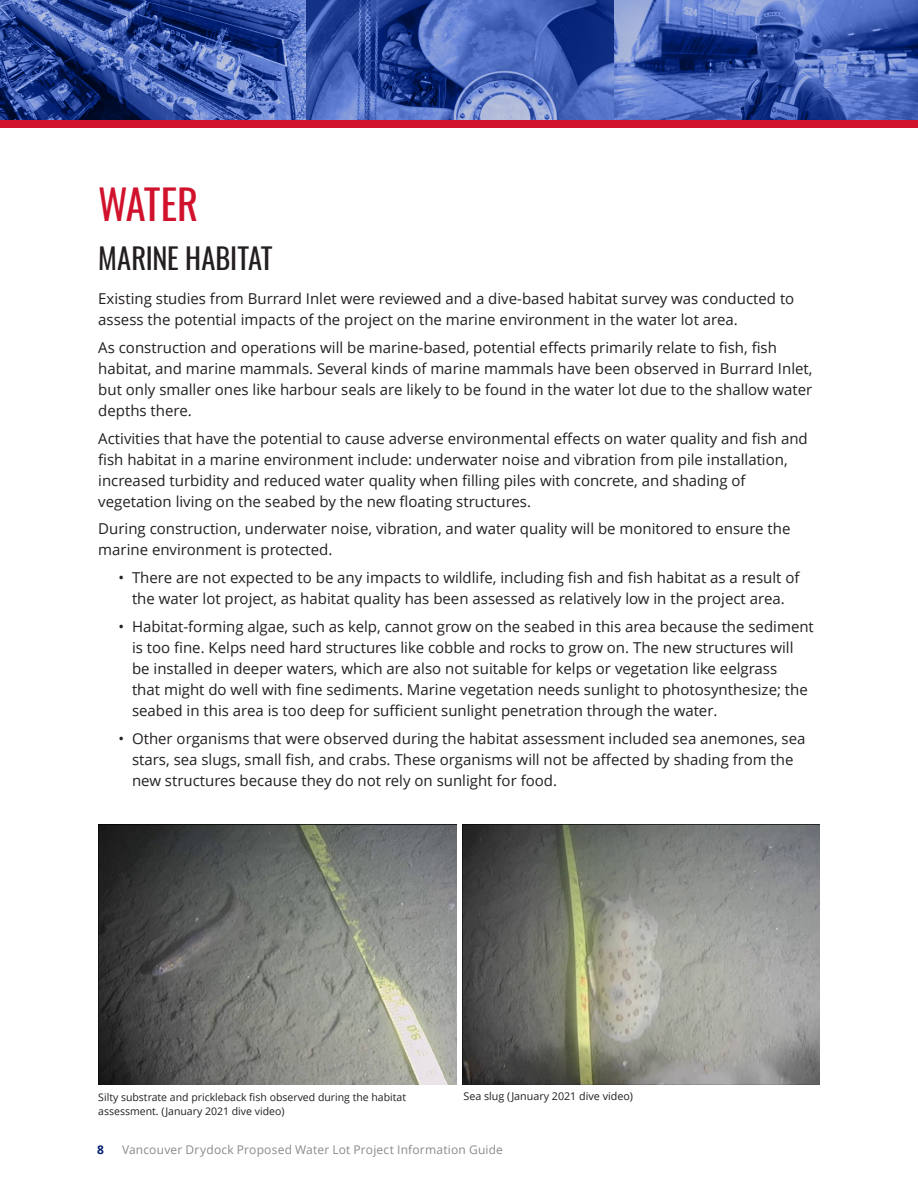
<style>
.page{position:relative;width:918px;height:1188px;background:#fff}
.page>*{position:absolute;margin:0;border:0;box-sizing:border-box;transform-origin:0 0}
.Section_Header{font:40.5px "Oswald";letter-spacing:-.025em;color:#d1122c}
.Subhead_Black{font:28.5px "Oswald";letter-spacing:-.01em;color:#231f20}
.t1{font:15px/21px "Open Sans";color:#231f20}
.t2{font:12px "Open Sans";letter-spacing:.015em;color:#8a8a8e}
.t3{font:700 12px "Open Sans";color:#001e71}
.t4{font:10.8px "Open Sans";color:#231f20}
.t5{font:10.5px/13.5px "Open Sans";color:#231f20}
</style>
<div class="page">
<svg style="left:0;top:0;width:918px;height:120px;background:#415ca8"></svg>
<div style="left:0;top:120px;width:918px;height:8px;background:#d1122c"></div>
<img style="left:98px;top:825px;width:358px;height:259px">
<img style="left:462px;top:825px;width:358px;height:260px">
<p class="Section_Header" style="left:98px;top:169px;width:101px">WATER</p>
<p class="Subhead_Black" style="left:98px;top:233px;width:176px">MARINE HABITAT</p>
<p class="t1" style="left:98px;top:288px;width:698px">Existing studies from Burrard Inlet were reviewed and a dive-based habitat survey was conducted to assess the potential impacts of the project on the marine environment in the water lot area.</p>
<p class="t1" style="left:98px;top:336px;width:716px">As construction and operations will be marine-based, potential effects primarily relate to fish, fish habitat, and marine mammals. Several kinds of marine mammals have been observed in Burrard Inlet, but only smaller ones like harbour seals are likely to be found in the water lot due to the shallow water depths there.</p>
<p class="t1" style="left:98px;top:427px;width:711px">Activities that have the potential to cause adverse environmental effects on water quality and fish and fish habitat in a marine environment include: underwater noise and vibration from pile installation, increased turbidity and reduced water quality when filling piles with concrete, and shading of vegetation living on the seabed by the new floating structures.</p>
<p class="t1" style="left:98px;top:518px;width:694px">During construction, underwater noise, vibration, and water quality will be monitored to ensure the marine environment is protected.</p>
<p class="t1" style="left:119px;top:567px;width:682px;text-align:center">• There are not expected to be any impacts to wildlife, including fish and fish habitat as a result of the water lot project, as habitat quality has been assessed as relatively low in the project area.</p>
<p class="t1" style="left:132px;top:615px;width:683px;text-indent:-14px">• Habitat-forming algae, such as kelp, cannot grow on the seabed in this area because the sediment is too fine. Kelps need hard structures like cobble and rocks to grow on. The new structures will be installed in deeper waters, which are also not suitable for kelps or vegetation like eelgrass<br>that might do well with fine sediments. Marine vegetation needs sunlight to photosynthesize; the seabed in this area is too deep for sufficient sunlight penetration through the water.</p>
<p class="t1" style="left:132px;top:727px;width:675px;text-indent:-14px">• Other organisms that were observed during the habitat assessment included sea anemones, sea stars, sea slugs, small fish, and crabs. These organisms will not be affected by shading from the new structures because they do not rely on sunlight for food.</p>
<p class="t5" style="left:98px;top:1090px;width:309px">Silty substrate and prickleback fish observed during the habitat assessment. (January 2021 dive video)</p>
<p class="t4" style="left:463px;top:1089px;width:171px">Sea slug (January 2021 dive video)</p>
<p class="t3" style="left:97px;top:1141px;width:8px">8</p>
<p class="t2" style="left:122px;top:1141px;width:382px">Vancouver Drydock Proposed Water Lot Project Information Guide</p>
</div>
